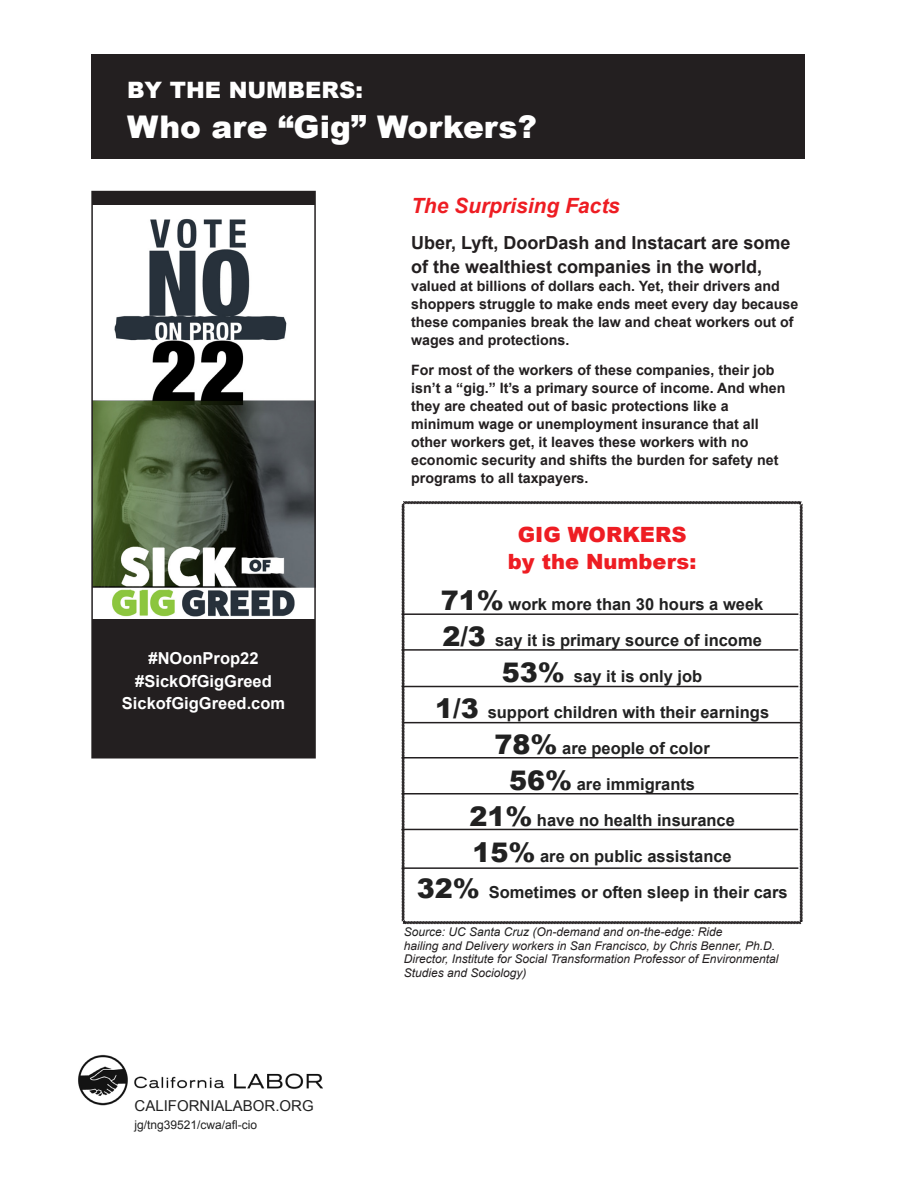
<style>
.page{position:relative;width:918px;height:1188px;background:#fff}
.page>*{position:absolute;margin:0;border:0;box-sizing:border-box;transform-origin:0 0}
.t1{font:900 31.2px "Arial";color:#fff}
.t2{font:900 22.65px "Arial";color:#fff}
.t3{font:900 21px/27px "Arial";color:#ee1d23;text-align:center}
.t4{font:italic 700 21px "Arial";color:#ee1d23}
.t5{font:700 18px/24px "Arial";color:#231f20}
.t6{font:700 16.5px "Arial";color:#212121}
.t7{font:700 16.5px "Arial";color:#fff}
.t8{font:15px "Arial";color:#212121}
.t9{font:700 14.25px/18px "Arial";color:#231f20}
.t10{font:italic 12px/13.5px "Arial";color:#231f20}
.t11{font:12px "Arial";color:#212121}
.s1{font-weight:900;font-size:27px}
.s2{color:#212121}
</style>
<div class="page">
<div style="left:91px;top:54px;width:714px;height:104px;background:#231f20"></div>
<div style="left:92px;top:192px;width:223px;height:566px;background:#231f20"></div>
<img style="left:94px;top:206px;width:219px;height:413px">
<div style="left:91px;top:191px;width:225px;height:568px;border:2px solid #231f20"></div>
<svg style="left:401px;top:501px;width:402px;height:424px"></svg>
<hr style="left:402px;top:613px;width:396px;height:2px;background:#231f20">
<hr style="left:402px;top:649px;width:396px;height:2px;background:#231f20">
<hr style="left:402px;top:686px;width:396px;height:1px;background:#231f20">
<hr style="left:404px;top:722px;width:397px;height:1px;background:#231f20">
<hr style="left:402px;top:757px;width:396px;height:2px;background:#231f20">
<hr style="left:402px;top:793px;width:396px;height:2px;background:#231f20">
<hr style="left:401px;top:829px;width:397px;height:1px;background:#231f20">
<hr style="left:402px;top:867px;width:396px;height:2px;background:#231f20">
<img style="left:78px;top:1054px;width:244px;height:52px">
<div style="left:135px;top:1100px;width:401px;height:32px;background:#fff"></div>
<p class="t2" style="left:127px;top:74px;width:237px">BY THE NUMBERS:</p>
<p class="t1" style="left:127px;top:104px;width:411px">Who are “Gig” Workers?</p>
<p class="t7" style="left:149px;top:647px;width:112px">#NOonProp22</p>
<p class="t7" style="left:135px;top:670px;width:138px">#SickOfGigGreed</p>
<p class="t7" style="left:122px;top:692px;width:165px">SickofGigGreed.com</p>
<p class="t8" style="left:135px;top:1096px;width:181px">CALIFORNIALABOR.ORG</p>
<p class="t11" style="left:135px;top:1117px;width:124px">jg/tng39521/cwa/afl-cio</p>
<p class="t4" style="left:411px;top:191px;width:210px">The Surprising Facts</p>
<p class="t5" style="left:411px;top:231px;width:381px">Uber, Lyft, DoorDash and Instacart are some of the wealthiest companies in the world,</p>
<p class="t9" style="left:411px;top:277px;width:389px">valued at billions of dollars each. Yet, their drivers and shoppers struggle to make ends meet every day because these companies break the law and cheat workers out of wages and protections.</p>
<p class="t9" style="left:411px;top:361px;width:376px">For most of the workers of these companies, their job isn’t a “gig.” It’s a primary source of income. And when they are cheated out of basic protections like a minimum wage or unemployment insurance that all other workers get, it leaves these workers with no economic security and shifts the burden for safety net programs to all taxpayers.</p>
<p class="t3" style="left:508px;top:520px;width:190px">GIG WORKERS by the Numbers:</p>
<p class="t6" style="left:441px;top:593px;width:324px"><span class="s1">71%</span> work more than 30 hours a week</p>
<p class="t6" style="left:442px;top:629px;width:321px"><span class="s1">2/3</span> say it is primary source of income</p>
<p class="t6" style="left:502px;top:665px;width:202px"><span class="s1">53%</span> say it is only job</p>
<p class="t6" style="left:435px;top:701px;width:335px"><span class="s1">1/3</span> support children with their earnings</p>
<p class="t6" style="left:495px;top:737px;width:217px"><span class="s1">78%</span> are people of color</p>
<p class="t6" style="left:509px;top:773px;width:187px"><span class="s1">56%</span> are immigrants</p>
<p class="t6" style="left:469px;top:809px;width:267px"><span class="s1">21%</span> have no health insurance</p>
<p class="t6" style="left:473px;top:845px;width:261px"><span class="s1">15%</span> are on public assistance</p>
<p class="t6" style="left:417px;top:881px;width:372px"><span class="s1">32%</span> Sometimes or often sleep in their cars</p>
<p class="t10" style="left:404px;top:926px;width:376px"><span class="s2">Source: UC Santa Cruz (</span>On-demand and on-the-edge: Ride<br>hailing and Delivery workers in San Francisco, by Chris Benner, Ph.D.<br>Director, Institute for Social Transformation Professor of Environmental Studies and Sociology)</p>
</div>
